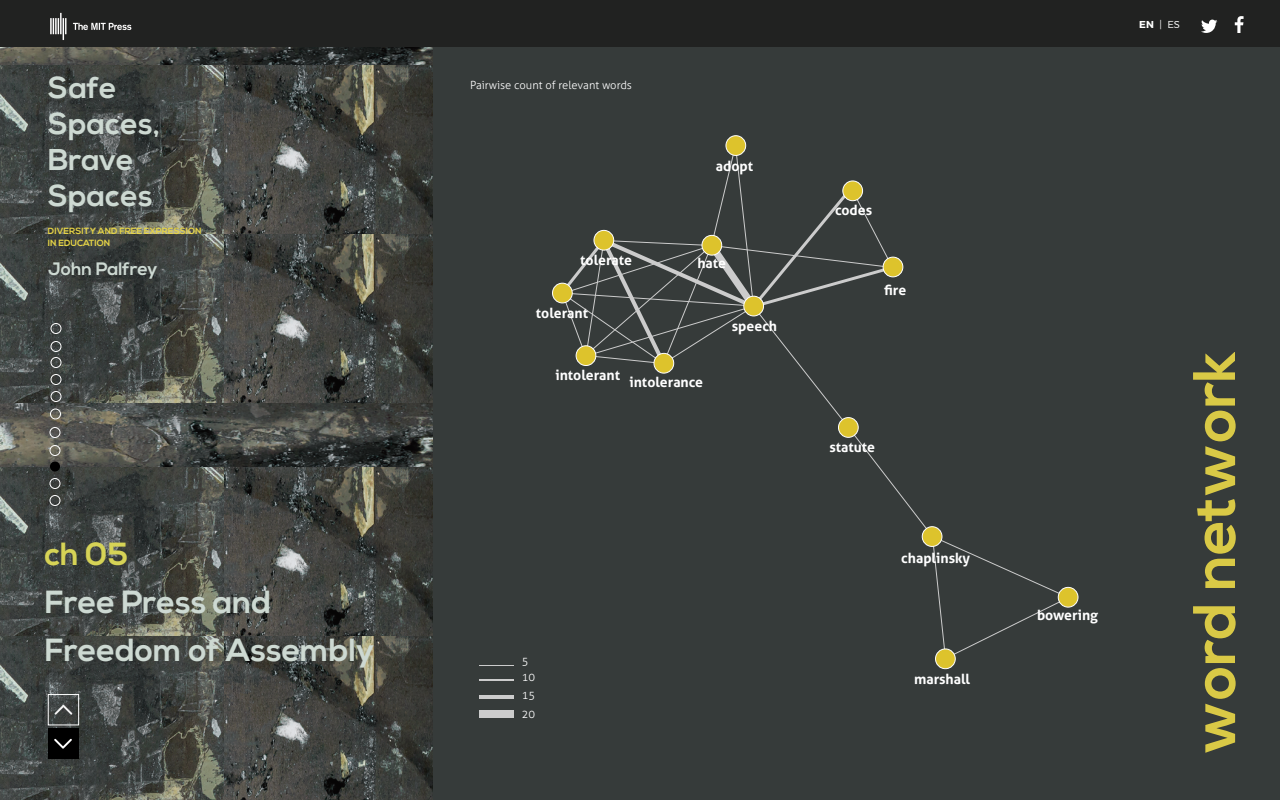
<style>
.page{position:relative;width:1280px;height:800px;background:#fff}
.page>*{position:absolute;margin:0;border:0;box-sizing:border-box;transform-origin:0 0}
.t1{font:700 60px "Nexa";color:#e6d447}
.t2{font:700 32px/48px "Nexa";color:#cdd9d2}
.t3{font:700 32px "Nexa";color:#d6d356}
.t4{font:700 30px/36px "Nexa";color:#cdd9d2}
.t5{font:700 18px "Nexa";color:#cdd9d2}
.t6{font:700 14px "Aller";color:#fff}
.t7{font:300 11.2px/16px "Aller";color:#fff}
.t8{font:300 10px "Montserrat";color:#fff}
.t9{font:700 9px/12px "Nexa";color:#e6d447}
.s1{font-weight:700}
</style>
<div class="page">
<img style="left:0;top:47px;width:433px;height:753px">
<div style="left:433px;top:3px;width:847px;height:797px;background:#363b3a"></div>
<div style="left:0;top:0;width:1280px;height:47px;background:#212221"></div>
<svg style="left:1201px;top:20px;width:16px;height:13px"></svg>
<svg style="left:1235px;top:16px;width:9px;height:17px"></svg>
<img style="left:50px;top:12px;width:82px;height:28px">
<div style="left:48px;top:729px;width:30px;height:30px;background:#000"></div>
<svg style="left:54px;top:739px;width:18px;height:10px"></svg>
<div style="left:48px;top:694px;width:31px;height:31px;border:1px solid #fff"></div>
<svg style="left:55px;top:705px;width:17px;height:10px"></svg>
<div style="left:50px;top:495px;width:10px;height:11px;border:1px solid #fff;border-radius:50%"></div>
<div style="left:50px;top:478px;width:10px;height:11px;border:1px solid #fff;border-radius:50%"></div>
<div style="left:50px;top:462px;width:10px;height:10px;background:#000;border-radius:50%"></div>
<div style="left:50px;top:445px;width:10px;height:11px;border:1px solid #fff;border-radius:50%"></div>
<div style="left:50px;top:427px;width:10px;height:11px;border:1px solid #fff;border-radius:50%"></div>
<div style="left:50px;top:408px;width:11px;height:12px;border:1px solid #fff;border-radius:50%"></div>
<div style="left:50px;top:391px;width:12px;height:11px;border:1px solid #fff;border-radius:50%"></div>
<div style="left:50px;top:374px;width:12px;height:11px;border:1px solid #fff;border-radius:50%"></div>
<div style="left:50px;top:357px;width:12px;height:11px;border:1px solid #fff;border-radius:50%"></div>
<div style="left:50px;top:341px;width:12px;height:11px;border:1px solid #fff;border-radius:50%"></div>
<div style="left:50px;top:323px;width:12px;height:11px;border:1px solid #fff;border-radius:50%"></div>
<hr style="left:479px;top:665px;width:35px;height:1px;background:#ccc">
<hr style="left:479px;top:679px;width:35px;height:2px;background:#ccc">
<hr style="left:479px;top:695px;width:35px;height:4px;background:#ccc">
<div style="left:479px;top:710px;width:35px;height:8px;background:#ccc"></div>
<svg style="left:662px;top:369px;width:408px;height:287px"></svg>
<div style="left:1058px;top:587px;width:20px;height:20px;background:#ddc32c;border-radius:50%"></div>
<div style="left:1058px;top:587px;width:20px;height:20px;border:1px solid #fff;border-radius:50%"></div>
<div style="left:838px;top:418px;width:20px;height:19px;background:#ddc32c;border-radius:50%"></div>
<div style="left:838px;top:417px;width:20px;height:21px;border:1px solid #fff;border-radius:50%"></div>
<svg style="left:553px;top:283px;width:19px;height:20px"></svg>
<div style="left:552px;top:283px;width:21px;height:20px;border:1px solid #fff;border-radius:50%"></div>
<svg style="left:654px;top:353px;width:20px;height:20px"></svg>
<div style="left:654px;top:353px;width:20px;height:20px;border:1px solid #fff;border-radius:50%"></div>
<div style="left:726px;top:136px;width:20px;height:19px;background:#ddc32c;border-radius:50%"></div>
<div style="left:726px;top:135px;width:20px;height:21px;border:1px solid #fff;border-radius:50%"></div>
<svg style="left:558px;top:144px;width:337px;height:225px"></svg>
<div style="left:594px;top:230px;width:20px;height:20px;background:#ddc32c;border-radius:50%"></div>
<div style="left:594px;top:230px;width:20px;height:20px;border:1px solid #fff;border-radius:50%"></div>
<div style="left:883px;top:257px;width:20px;height:20px;background:#ddc32c;border-radius:50%"></div>
<div style="left:883px;top:257px;width:20px;height:20px;border:1px solid #fff;border-radius:50%"></div>
<div style="left:702px;top:235px;width:20px;height:20px;background:#ddc32c;border-radius:50%"></div>
<div style="left:702px;top:235px;width:20px;height:20px;border:1px solid #fff;border-radius:50%"></div>
<svg style="left:931px;top:535px;width:16px;height:121px"></svg>
<div style="left:922px;top:527px;width:20px;height:19px;background:#ddc32c;border-radius:50%"></div>
<div style="left:922px;top:526px;width:20px;height:21px;border:1px solid #fff;border-radius:50%"></div>
<div style="left:936px;top:649px;width:19px;height:20px;background:#ddc32c;border-radius:50%"></div>
<div style="left:935px;top:649px;width:21px;height:20px;border:1px solid #fff;border-radius:50%"></div>
<h3 class="t4" style="left:48px;top:71px;width:114px">Safe<br>Spaces,<br>Brave<br>Spaces</h3>
<p class="t9" style="left:48px;top:225px;width:155px">DIVERSITY AND FREE EXPRESSION<br>IN EDUCATION</p>
<p class="t5" style="left:48px;top:258px;width:111px">John Palfrey</p>
<h2 class="t3" style="left:45px;top:535px;width:85px">ch 05</h2>
<h2 class="t2" style="left:45px;top:579px;width:331px">Free Press and<br>Freedom of Assembly</h2>
<p class="t7" style="left:470px;top:77px;width:164px">Pairwise count of relevant words</p>
<p class="t6" style="left:716px;top:158px;width:39px">adopt</p>
<p class="t6" style="left:580px;top:252px;width:53px">tolerate</p>
<p class="t6" style="left:697px;top:255px;width:30px">hate</p>
<p class="t6" style="left:536px;top:305px;width:54px">tolerant</p>
<p class="t6" style="left:555px;top:367px;width:66px">intolerant</p>
<p class="t6" style="left:629px;top:374px;width:75px">intolerance</p>
<p class="t6" style="left:732px;top:318px;width:47px">speech</p>
<p class="t7" style="left:522px;top:653px;width:15px">5<br>10</p>
<p class="t7" style="left:522px;top:686px;width:15px;line-height:19px">15<br>20</p>
<p class="t6" style="left:835px;top:202px;width:39px">codes</p>
<p class="t6" style="left:884px;top:282px;width:24px">fire</p>
<p class="t6" style="left:829px;top:439px;width:47px">statute</p>
<p class="t6" style="left:901px;top:550px;width:71px">chaplinsky</p>
<p class="t6" style="left:914px;top:671px;width:58px">marshall</p>
<p class="t8" style="left:1139px;top:19px;width:42px"><span class="s1">EN</span> | ES</p>
<p class="t6" style="left:1037px;top:607px;width:63px">bowering</p>
<h1 class="t1" style="left:1180px;top:755px;width:405px;rotate:-90deg">word network</h1>
</div>
